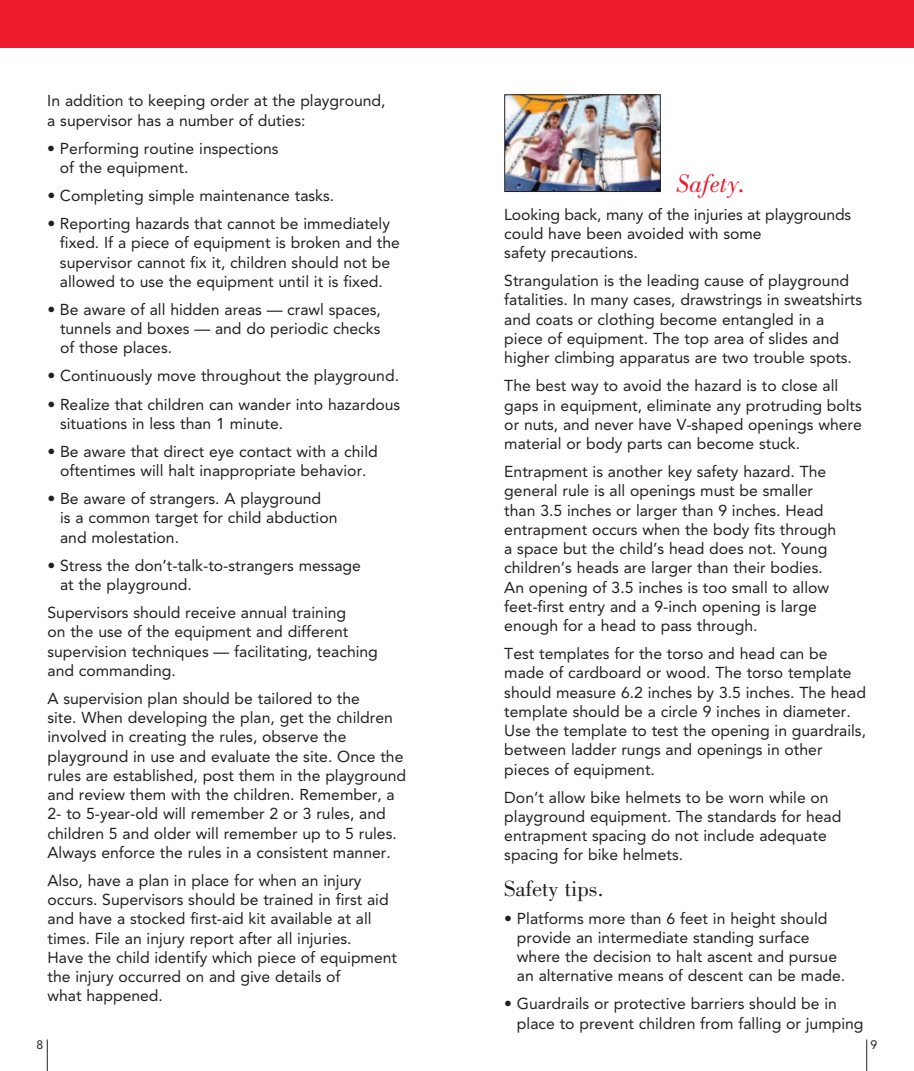
<style>
.page{position:relative;width:914px;height:1071px;background:#fff}
.page>*{position:absolute;margin:0;border:0;box-sizing:border-box;transform-origin:0 0}
.t1{font:italic 26.25px "Bodoni Std";color:#ed1b2d}
.t2{font:22.75px "Bodoni Std";color:#231f20}
.t3{font:15.75px/19.2px "Avenir LT Std";color:#231f20}
.t4{font:12.25px "Avenir LT Std";color:#231f20}
</style>
<div class="page">
<div style="left:0;top:0;width:457px;height:47px;background:#ed1b2d"></div>
<hr style="left:47px;top:1040px;width:1px;height:31px;background:#231f20">
<div style="left:457px;top:0;width:457px;height:47px;background:#ed1b2d"></div>
<hr style="left:866px;top:1040px;width:1px;height:31px;background:#231f20">
<img style="left:506px;top:96px;width:152px;height:94px">
<div style="left:504px;top:94px;width:156px;height:98px;border:1px solid #231f20"></div>
<p class="t3" style="left:47px;top:91px;width:340px">In addition to keeping order at the playground, a supervisor has a number of duties:</p>
<p class="t3" style="left:60px;top:139px;width:220px;text-indent:-13px">• Performing routine inspections of the equipment.</p>
<p class="t3" style="left:47px;top:186px;width:288px">• Completing simple maintenance tasks.</p>
<p class="t3" style="left:60px;top:214px;width:341px;text-indent:-13px">• Reporting hazards that cannot be immediately fixed. If a piece of equipment is broken and the supervisor cannot fix it, children should not be allowed to use the equipment until it is fixed.</p>
<p class="t3" style="left:60px;top:300px;width:322px;text-align:justify;text-indent:-13px">• Be aware of all hidden areas — crawl spaces, tunnels and boxes — and do periodic checks of those places.</p>
<p class="t3" style="left:47px;top:366px;width:353px">• Continuously move throughout the playground.</p>
<p class="t3" style="left:60px;top:395px;width:341px;text-indent:-13px">• Realize that children can wander into hazardous situations in less than 1 minute.</p>
<p class="t3" style="left:47px;top:442px;width:332px;text-align:center">• Be aware that direct eye contact with a child oftentimes will halt inappropriate behavior.</p>
<p class="t3" style="left:60px;top:489px;width:279px;text-indent:-13px">• Be aware of strangers. A playground<br>is a common target for child abduction and molestation.</p>
<p class="t3" style="left:60px;top:556px;width:302px;text-indent:-13px">• Stress the don’t-talk-to-strangers message at the playground.</p>
<p class="t3" style="left:47px;top:603px;width:332px">Supervisors should receive annual training<br>on the use of the equipment and different supervision techniques — facilitating, teaching and commanding.</p>
<p class="t3" style="left:47px;top:689px;width:360px">A supervision plan should be tailored to the<br>site. When developing the plan, get the children involved in creating the rules, observe the playground in use and evaluate the site. Once the rules are established, post them in the playground and review them with the children. Remember, a 2- to 5-year-old will remember 2 or 3 rules, and children 5 and older will remember up to 5 rules.<br>Always enforce the rules in a consistent manner.</p>
<p class="t3" style="left:48px;top:871px;width:351px">Also, have a plan in place for when an injury occurs. Supervisors should be trained in first aid and have a stocked first-aid kit available at all times. File an injury report after all injuries.<br>Have the child identify which piece of equipment the injury occurred on and give details of<br>what happened.</p>
<p class="t4" style="left:37px;top:1037px;width:8px">8</p>
<h1 class="t1" style="left:676px;top:168px;width:71px">Safety.</h1>
<p class="t3" style="left:504px;top:205px;width:348px">Looking back, many of the injuries at playgrounds could have been avoided with some<br>safety precautions.</p>
<p class="t3" style="left:504px;top:271px;width:359px">Strangulation is the leading cause of playground fatalities. In many cases, drawstrings in sweatshirts and coats or clothing become entangled in a piece of equipment. The top area of slides and higher climbing apparatus are two trouble spots.</p>
<p class="t3" style="left:504px;top:376px;width:359px">The best way to avoid the hazard is to close all gaps in equipment, eliminate any protruding bolts or nuts, and never have V-shaped openings where material or body parts can become stuck.</p>
<p class="t3" style="left:504px;top:462px;width:333px">Entrapment is another key safety hazard. The general rule is all openings must be smaller than 3.5 inches or larger than 9 inches. Head entrapment occurs when the body fits through a space but the child’s head does not. Young children’s heads are larger than their bodies.<br>An opening of 3.5 inches is too small to allow feet-first entry and a 9-inch opening is large enough for a head to pass through.</p>
<p class="t3" style="left:504px;top:644px;width:363px">Test templates for the torso and head can be made of cardboard or wood. The torso template should measure 6.2 inches by 3.5 inches. The head template should be a circle 9 inches in diameter.<br>Use the template to test the opening in guardrails, between ladder rungs and openings in other pieces of equipment.</p>
<p class="t3" style="left:504px;top:788px;width:338px">Don’t allow bike helmets to be worn while on playground equipment. The standards for head entrapment spacing do not include adequate spacing for bike helmets.</p>
<h2 class="t2" style="left:504px;top:875px;width:101px">Safety tips.</h2>
<p class="t3" style="left:517px;top:909px;width:330px;text-indent:-13px">• Platforms more than 6 feet in height should provide an intermediate standing surface where the decision to halt ascent and pursue an alternative means of descent can be made.</p>
<p class="t3" style="left:517px;top:994px;width:348px;text-indent:-13px">• Guardrails or protective barriers should be in place to prevent children from falling or jumping</p>
<p class="t4" style="left:870px;top:1037px;width:8px">9</p>
</div>
